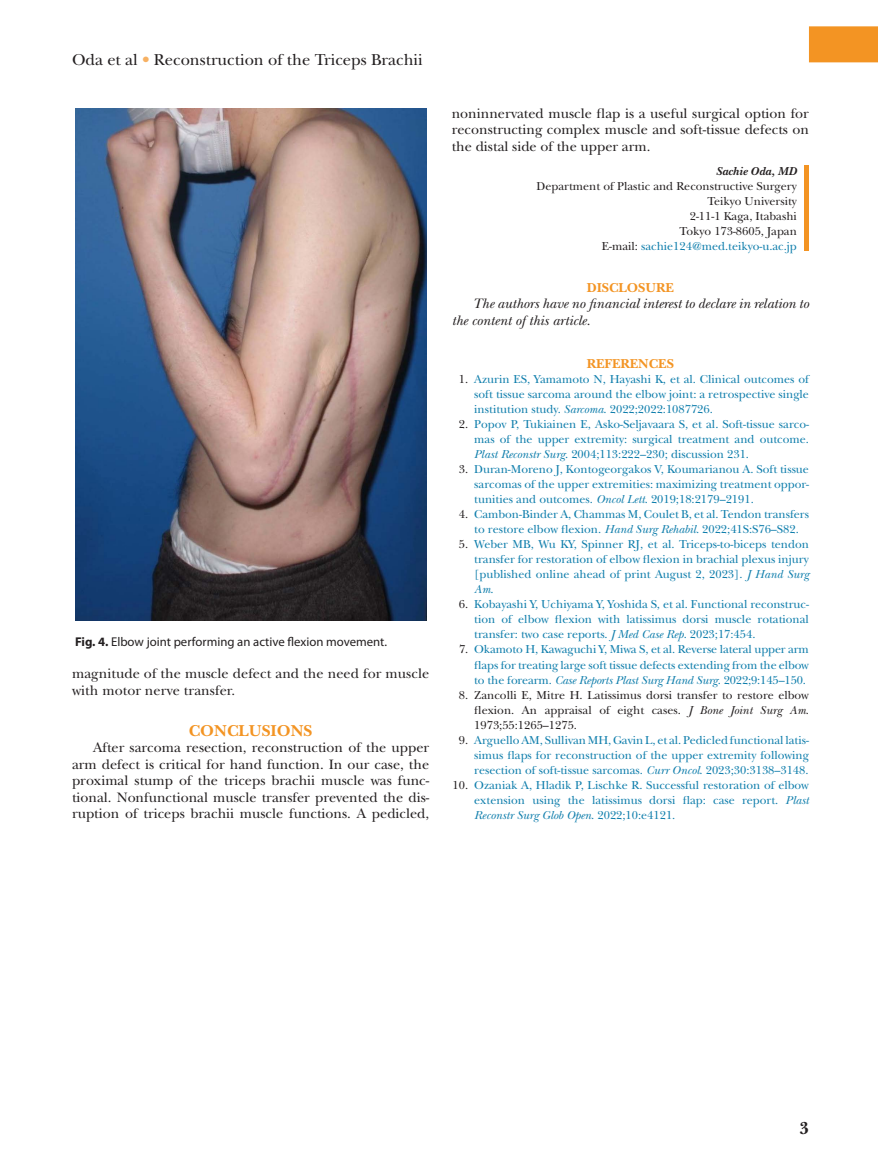
<style>
.page{position:relative;width:878px;height:1175px;background:#fff}
.page>*{position:absolute;margin:0;border:0;box-sizing:border-box;transform-origin:0 0}
.t1{font:700 18px "New Baskerville Std";color:#231f20}
.t2{font:16.5px "New Baskerville Std";color:#231f20}
.t3{font:700 16.5px "New Baskerville Std";color:#f39423}
.t4{font:14.25px/16.5px "New Baskerville Std";color:#231f20;text-align:justify}
.t5{font:italic 14.25px/16.5px "New Baskerville Std";color:#231f20}
.t6{font:700 13.5px "New Baskerville Std";color:#f39423}
.t7{font:12.75px "Myriad Pro";color:#231f20}
.t8{font:12px/15px "New Baskerville Std";color:#0f7eac;text-align:justify}
.t9{font:12px/15px "New Baskerville Std";color:#231f20;text-align:right}
.t10{font:italic 700 12px "New Baskerville Std";color:#231f20}
.s1{color:#f7b163}
.s2{font-weight:700}
.s3{color:#0f7eac}
.s4{color:#231f20}
.s5{font-style:italic}
</style>
<div class="page">
<div style="left:808px;top:26px;width:70px;height:36px;background:#f39423"></div>
<hr style="left:804px;top:165px;width:4px;height:15px;background:#f39423">
<hr style="left:804px;top:180px;width:4px;height:15px;background:#f39423">
<hr style="left:804px;top:195px;width:4px;height:15px;background:#f39423">
<hr style="left:804px;top:210px;width:4px;height:15px;background:#f39423">
<hr style="left:804px;top:225px;width:4px;height:15px;background:#f39423">
<hr style="left:804px;top:234px;width:4px;height:17px;background:#f39423">
<img style="left:75px;top:108px;width:351px;height:512px">
<h2 class="t2" style="left:72px;top:50px;width:352px">Oda et al <span class="s1">•</span> Reconstruction of the Triceps Brachii</h2>
<p class="t7" style="left:75px;top:634px;width:313px"><span class="s2">Fig. 4.</span> Elbow joint performing an active flexion movement.</p>
<p class="t4" style="left:72px;top:665px;width:358px">magnitude of the muscle defect and the need for muscle with motor nerve transfer.</p>
<h2 class="t3" style="left:189px;top:720px;width:125px">CONCLUSIONS</h2>
<p class="t4" style="left:72px;top:739px;width:359px;text-indent:21px">After sarcoma resection, reconstruction of the upper arm defect is critical for hand function. In our case, the proximal stump of the triceps brachii muscle was func&shy;tional. Nonfunctional muscle transfer prevented the dis&shy;ruption of triceps brachii muscle functions. A pedicled,</p>
<p class="t4" style="left:452px;top:105px;width:359px">noninnervated muscle flap is a useful surgical option for reconstructing complex muscle and soft-tissue defects on the distal side of the upper arm.</p>
<p class="t10" style="left:716px;top:164px;width:82px">Sachie Oda, MD</p>
<p class="t9" style="left:536px;top:178px;width:262px">Department of Plastic and Reconstructive Surgery<br>Teikyo University<br>2-11-1 Kaga, Itabashi<br>Tokyo 173-8605, Japan<br>E-mail: <span class="s3">sachie124@med.teikyo-u.ac.jp</span></p>
<p class="t6" style="left:586px;top:279px;width:89px">DISCLOSURE</p>
<p class="t5" style="left:451px;top:295px;width:358px;text-indent:21px">The authors have no financial interest to declare in relation to the content of this article.</p>
<p class="t6" style="left:586px;top:356px;width:89px">REFERENCES</p>
<p class="t8" style="left:474px;top:372px;width:336px;text-indent:-15px"><span class="s4">1.</span> Azurin ES, Yamamoto N, Hayashi K, et al. Clinical outcomes of soft tissue sarcoma around the elbow joint: a retrospective single institution study. <span class="s5">Sarcoma</span>. 2022;2022:1087726.</p>
<p class="t8" style="left:474px;top:417px;width:336px;text-indent:-15px"><span class="s4">2.</span> Popov P, Tukiainen E, Asko-Seljavaara S, et al. Soft-tissue sarco&shy;mas of the upper extremity: surgical treatment and outcome.<br><span class="s5">Plast Reconstr Surg</span>. 2004;113:222–230; discussion 231.</p>
<p class="t8" style="left:474px;top:462px;width:336px;text-indent:-15px"><span class="s4">3.</span> Duran-Moreno J, Kontogeorgakos V, Koumarianou A. Soft tissue sarcomas of the upper extremities: maximizing treatment oppor&shy;tunities and outcomes. <span class="s5">Oncol Lett</span>. 2019;18:2179–2191.</p>
<p class="t8" style="left:459px;top:507px;width:351px;text-align:center"><span class="s4">4.</span> Cambon-Binder A, Chammas M, Coulet B, et al. Tendon transfers to restore elbow flexion. <span class="s5">Hand Surg Rehabil</span>. 2022;41S:S76–S82.</p>
<p class="t8" style="left:474px;top:537px;width:336px;text-indent:-15px"><span class="s4">5.</span> Weber MB, Wu KY, Spinner RJ, et al. Triceps-to-biceps tendon transfer for restoration of elbow flexion in brachial plexus injury [published online ahead of print August 2, 2023]. <span class="s5">J Hand Surg Am</span>.</p>
<p class="t8" style="left:474px;top:597px;width:336px;text-indent:-15px"><span class="s4">6.</span> Kobayashi Y, Uchiyama Y, Yoshida S, et al. Functional reconstruc&shy;tion of elbow flexion with latissimus dorsi muscle rotational transfer: two case reports. <span class="s5">J Med Case Rep</span>. 2023;17:454.</p>
<p class="t8" style="left:474px;top:642px;width:336px;text-indent:-15px"><span class="s4">7.</span> Okamoto H, Kawaguchi Y, Miwa S, et al. Reverse lateral upper arm flaps for treating large soft tissue defects extending from the elbow to the forearm. <span class="s5">Case Reports Plast Surg Hand Surg</span>. 2022;9:145–150.</p>
<p class="t9" style="left:474px;top:687px;width:336px;text-align:justify;text-indent:-15px">8. Zancolli E, Mitre H. Latissimus dorsi transfer to restore elbow flexion. An appraisal of eight cases. <span class="s5">J Bone Joint Surg Am</span>.<br>1973;55:1265–1275.</p>
<p class="t8" style="left:474px;top:732px;width:336px;text-indent:-15px"><span class="s4">9.</span> Arguello AM, Sullivan MH, Gavin L, et al. Pedicled functional latis&shy;simus flaps for reconstruction of the upper extremity following resection of soft-tissue sarcomas. <span class="s5">Curr Oncol</span>. 2023;30:3138–3148.</p>
<p class="t8" style="left:474px;top:777px;width:336px;text-indent:-22px"><span class="s4">10.</span> Ozaniak A, Hladik P, Lischke R. Successful restoration of elbow extension using the latissimus dorsi flap: case report. <span class="s5">Plast Reconstr Surg Glob Open</span>. 2022;10:e4121.</p>
<h1 class="t1" style="left:799px;top:1118px;width:11px">3</h1>
</div>
